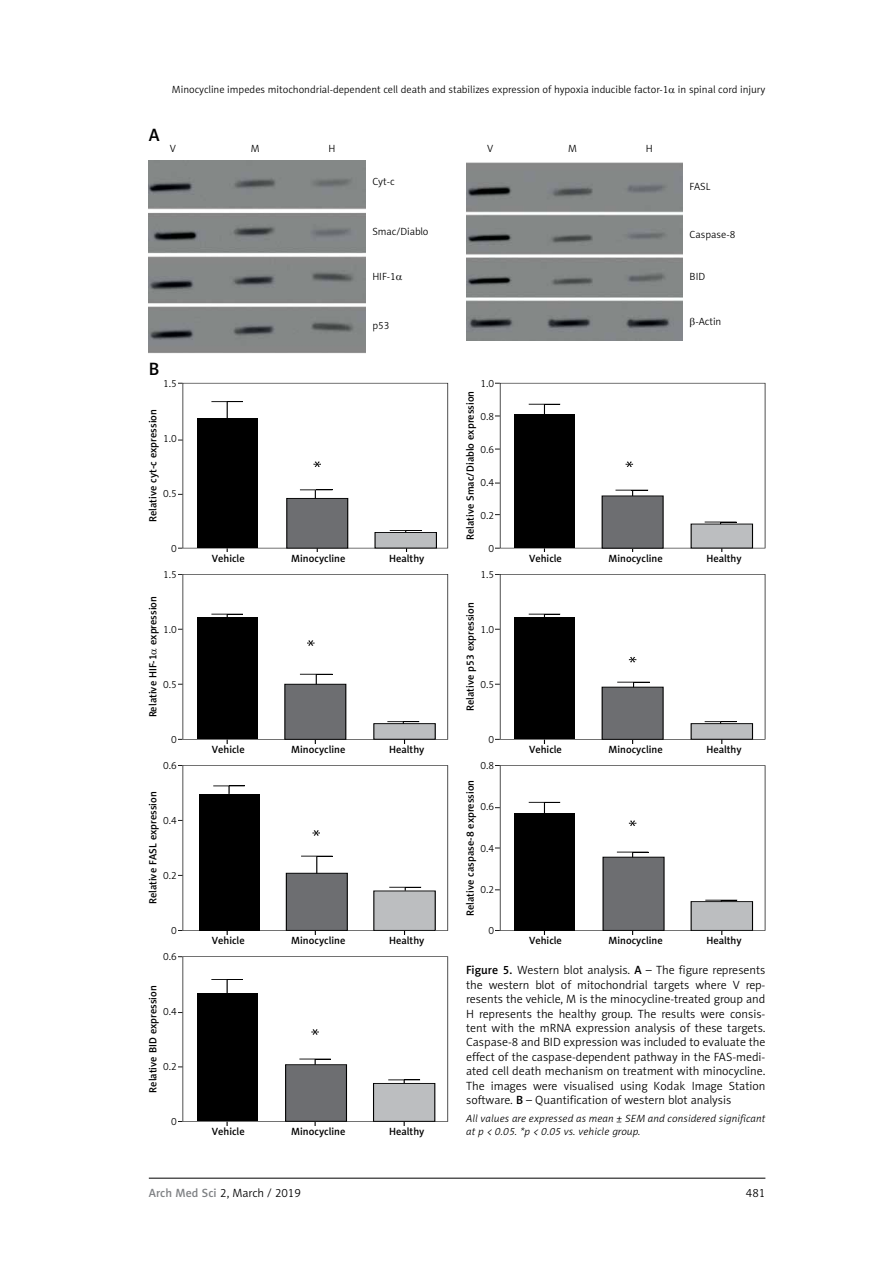
<style>
.page{position:relative;width:893px;height:1263px;background:#fff}
.page>*{position:absolute;margin:0;border:0;box-sizing:border-box;transform-origin:0 0}
.t1{font:18px "Naomi Sans EFN Medium";color:#000}
.t2{font:12px/14.4px "Naomi Sans EFN Light";color:#000;text-align:justify}
.t3{font:10.5px "Naomi Sans EFN Medium";color:#000}
.t4{font:10.5px "Naomi Sans EFN Light";color:#000}
.t5{font:italic 10.5px/13.5px "Naomi Sans EFN Light";letter-spacing:.015em;color:#000}
.s1{font-family:"Naomi Sans EFN Medium"}
.s2{font-family:"Naomi Sans EFN Medium";color:#808285}
</style>
<div class="page">
<hr style="left:149px;top:1178px;width:616px;height:1px;background:#000">
<svg style="left:179px;top:383px;width:269px;height:169px"></svg>
<svg style="left:179px;top:574px;width:269px;height:169px"></svg>
<svg style="left:179px;top:765px;width:269px;height:169px"></svg>
<svg style="left:179px;top:956px;width:269px;height:169px"></svg>
<svg style="left:496px;top:383px;width:269px;height:169px"></svg>
<svg style="left:496px;top:574px;width:269px;height:169px"></svg>
<svg style="left:496px;top:765px;width:269px;height:169px"></svg>
<img style="left:149px;top:161px;width:216px;height:192px">
<img style="left:466px;top:162px;width:216px;height:178px">
<p class="t4" style="left:172px;top:83px;width:595px">Minocycline impedes mitochondrial-dependent cell death and stabilizes expression of hypoxia inducible factor-1 in spinal cord injury</p>
<h1 class="t1" style="left:149px;top:124px;width:12px">A</h1>
<p class="t4" style="left:170px;top:143px;width:8px">V</p>
<p class="t4" style="left:251px;top:143px;width:10px">M</p>
<p class="t4" style="left:328px;top:143px;width:8px">H</p>
<h1 class="t1" style="left:149px;top:358px;width:12px">B</h1>
<p class="t4" style="left:372px;top:176px;width:24px">Cyt-c</p>
<p class="t4" style="left:372px;top:225px;width:58px">Smac/Diablo</p>
<p class="t4" style="left:372px;top:270px;width:25px">HIF-1</p>
<p class="t4" style="left:372px;top:320px;width:19px">p53</p>
<p class="t4" style="left:487px;top:143px;width:8px">V</p>
<p class="t4" style="left:568px;top:143px;width:10px">M</p>
<p class="t4" style="left:646px;top:143px;width:8px">H</p>
<p class="t4" style="left:690px;top:180px;width:22px">FASL</p>
<p class="t4" style="left:690px;top:228px;width:47px">Caspase-8</p>
<p class="t4" style="left:690px;top:270px;width:17px">BID</p>
<p class="t4" style="left:695px;top:315px;width:27px">-Actin</p>
<p class="t4" style="left:163px;top:377px;width:15px">1.5</p>
<p class="t3" style="left:147px;top:522px;width:114px;rotate:-90deg">Relative cyt-c expression</p>
<p class="t4" style="left:163px;top:432px;width:15px">1.0</p>
<p class="t4" style="left:163px;top:487px;width:15px">0.5</p>
<p class="t4" style="left:171px;top:542px;width:7px">0</p>
<p class="t4" style="left:163px;top:568px;width:15px">1.5</p>
<p class="t3" style="left:147px;top:717px;width:123px;rotate:-90deg">Relative HIF-1 expression</p>
<p class="t4" style="left:163px;top:623px;width:15px">1.0</p>
<p class="t4" style="left:163px;top:678px;width:15px">0.5</p>
<p class="t4" style="left:171px;top:733px;width:7px">0</p>
<p class="t4" style="left:163px;top:760px;width:15px">0.6</p>
<p class="t3" style="left:147px;top:904px;width:114px;rotate:-90deg">Relative FASL expression</p>
<p class="t4" style="left:163px;top:815px;width:15px">0.4</p>
<p class="t4" style="left:163px;top:870px;width:15px">0.2</p>
<p class="t4" style="left:171px;top:925px;width:7px">0</p>
<p class="t4" style="left:163px;top:951px;width:15px">0.6</p>
<p class="t3" style="left:147px;top:1093px;width:109px;rotate:-90deg">Relative BID expression</p>
<p class="t4" style="left:163px;top:1006px;width:15px">0.4</p>
<p class="t4" style="left:163px;top:1061px;width:15px">0.2</p>
<p class="t4" style="left:171px;top:1116px;width:7px">0</p>
<p class="t3" style="left:212px;top:552px;width:34px">Vehicle</p>
<p class="t3" style="left:291px;top:552px;width:56px">Minocycline</p>
<p class="t3" style="left:389px;top:552px;width:37px">Healthy</p>
<p class="t3" style="left:212px;top:743px;width:34px">Vehicle</p>
<p class="t3" style="left:291px;top:743px;width:56px">Minocycline</p>
<p class="t3" style="left:389px;top:743px;width:37px">Healthy</p>
<p class="t3" style="left:212px;top:934px;width:34px">Vehicle</p>
<p class="t3" style="left:291px;top:934px;width:56px">Minocycline</p>
<p class="t3" style="left:389px;top:934px;width:37px">Healthy</p>
<p class="t3" style="left:212px;top:1125px;width:34px">Vehicle</p>
<p class="t3" style="left:291px;top:1125px;width:56px">Minocycline</p>
<p class="t3" style="left:389px;top:1125px;width:37px">Healthy</p>
<p class="t4" style="left:480px;top:377px;width:15px">1.0</p>
<p class="t4" style="left:480px;top:410px;width:15px">0.8</p>
<p class="t4" style="left:480px;top:443px;width:15px">0.6</p>
<p class="t4" style="left:480px;top:476px;width:15px">0.4</p>
<p class="t4" style="left:480px;top:509px;width:15px">0.2</p>
<p class="t4" style="left:488px;top:542px;width:7px">0</p>
<p class="t4" style="left:480px;top:568px;width:15px">1.5</p>
<p class="t3" style="left:464px;top:540px;width:151px;rotate:-90deg">Relative Smac/Diablo expression</p>
<p class="t3" style="left:464px;top:711px;width:110px;rotate:-90deg">Relative p53 expression</p>
<p class="t4" style="left:480px;top:623px;width:15px">1.0</p>
<p class="t4" style="left:480px;top:678px;width:15px">0.5</p>
<p class="t4" style="left:488px;top:733px;width:7px">0</p>
<p class="t4" style="left:480px;top:759px;width:15px">0.8</p>
<p class="t4" style="left:480px;top:801px;width:15px">0.6</p>
<p class="t4" style="left:480px;top:842px;width:15px">0.4</p>
<p class="t4" style="left:480px;top:883px;width:15px">0.2</p>
<p class="t4" style="left:488px;top:925px;width:7px">0</p>
<p class="t3" style="left:464px;top:916px;width:138px;rotate:-90deg">Relative caspase-8 expression</p>
<p class="t3" style="left:529px;top:552px;width:34px">Vehicle</p>
<p class="t3" style="left:609px;top:552px;width:56px">Minocycline</p>
<p class="t3" style="left:707px;top:552px;width:37px">Healthy</p>
<p class="t3" style="left:529px;top:743px;width:34px">Vehicle</p>
<p class="t3" style="left:609px;top:743px;width:56px">Minocycline</p>
<p class="t3" style="left:707px;top:743px;width:37px">Healthy</p>
<p class="t3" style="left:529px;top:934px;width:34px">Vehicle</p>
<p class="t3" style="left:609px;top:934px;width:56px">Minocycline</p>
<p class="t3" style="left:707px;top:934px;width:37px">Healthy</p>
<p class="t2" style="left:466px;top:963px;width:301px"><span class="s1">Figure 5.</span> Western blot analysis. <span class="s1">A</span> – The figure represents the western blot of mitochondrial targets where V rep&shy;resents the vehicle, M is the minocycline-treated group and H represents the healthy group. The results were consis&shy;tent with the mRNA expression analysis of these targets.<br>Caspase-8 and BID expression was included to evaluate the effect of the caspase-dependent pathway in the FAS-medi&shy;ated cell death mechanism on treatment with minocycline.<br>The images were visualised using Kodak Image Station software. <span class="s1">B</span> – Quantification of western blot analysis</p>
<p class="t5" style="left:466px;top:1111px;width:301px">All values are expressed as mean ± SEM and considered significant at p &lt; 0.05. *p &lt; 0.05 vs. vehicle group.</p>
<p class="t2" style="left:149px;top:1186px;width:154px"><span class="s2">Arch Med Sci</span> 2, March / 2019</p>
<p class="t2" style="left:746px;top:1186px;width:21px">481</p>
</div>
